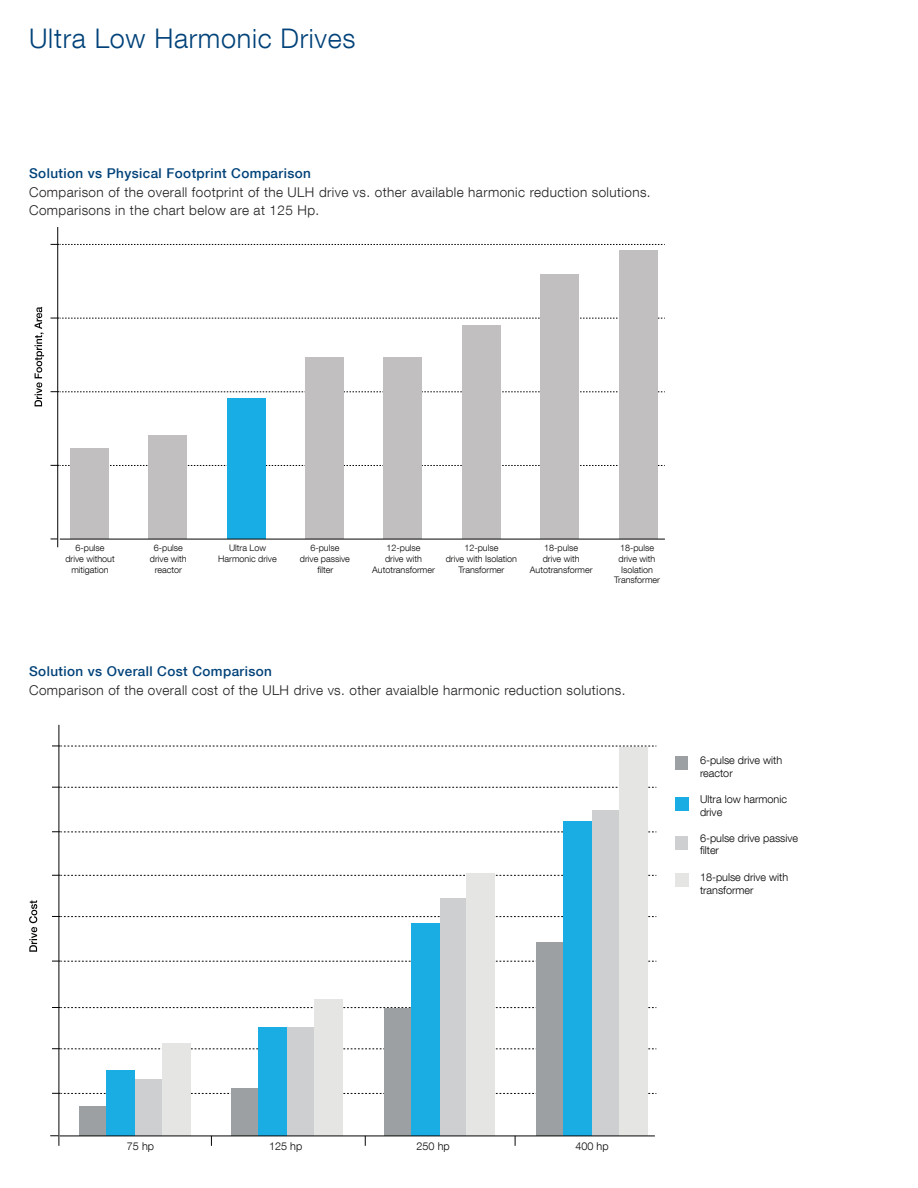
<style>
.page{position:relative;width:918px;height:1188px;background:#fff}
.page>*{position:absolute;margin:0;border:0;box-sizing:border-box;transform-origin:0 0}
.t1{font:300 27px "ABB Neue Helvetica";letter-spacing:.025em;color:#004279}
.t2{font:300 13.5px/18.6px "ABB Neue Helvetica";letter-spacing:.03em;color:#231f20}
.t3{font:500 13.5px "ABB Neue Helvetica";letter-spacing:.03em;color:#004279}
.t4{font:300 10.8px/13px "ABB Neue Helvetica";color:#050504}
.t5{font:300 9px/10.8px "ABB Neue Helvetica";color:#040503;text-align:center}
</style>
<div class="page">
<svg style="left:51px;top:244px;width:614px;height:1px"></svg>
<svg style="left:51px;top:318px;width:614px;height:1px"></svg>
<svg style="left:51px;top:391px;width:614px;height:1px"></svg>
<svg style="left:51px;top:465px;width:614px;height:1px"></svg>
<div style="left:70px;top:449px;width:39px;height:90px;background:#c1bfbf"></div>
<div style="left:619px;top:251px;width:38px;height:288px;background:#c1bfbf"></div>
<div style="left:540px;top:275px;width:39px;height:264px;background:#c1bfbf"></div>
<div style="left:462px;top:326px;width:39px;height:213px;background:#c1bfbf"></div>
<div style="left:384px;top:357px;width:38px;height:182px;background:#c1bfbf"></div>
<div style="left:305px;top:357px;width:39px;height:182px;background:#c1bfbf"></div>
<div style="left:227px;top:399px;width:38px;height:140px;background:#18ade4"></div>
<div style="left:149px;top:435px;width:38px;height:104px;background:#c1bfbf"></div>
<hr style="left:60px;top:539px;width:605px;height:1px;background:#040503">
<hr style="left:57px;top:227px;width:1px;height:312px;background:#040503">
<svg style="left:51px;top:539px;width:7px;height:8px"></svg>
<svg style="left:35px;top:307px;width:9px;height:99px"></svg>
<svg style="left:52px;top:745px;width:604px;height:2px"></svg>
<svg style="left:52px;top:787px;width:604px;height:1px"></svg>
<svg style="left:52px;top:831px;width:604px;height:1px"></svg>
<hr style="left:58px;top:725px;width:1px;height:411px;background:#050504">
<svg style="left:50px;top:1135px;width:9px;height:11px"></svg>
<div style="left:675px;top:757px;width:13px;height:13px;background:#9da0a3"></div>
<div style="left:675px;top:798px;width:13px;height:13px;background:#1aade4"></div>
<div style="left:675px;top:836px;width:13px;height:13px;background:#cecfd1"></div>
<div style="left:675px;top:874px;width:13px;height:13px;background:#e5e5e4"></div>
<svg style="left:52px;top:875px;width:604px;height:1px"></svg>
<svg style="left:52px;top:916px;width:604px;height:1px"></svg>
<svg style="left:52px;top:961px;width:604px;height:1px"></svg>
<svg style="left:52px;top:1007px;width:604px;height:1px"></svg>
<svg style="left:52px;top:1048px;width:604px;height:1px"></svg>
<svg style="left:52px;top:1093px;width:604px;height:1px"></svg>
<div style="left:79px;top:1106px;width:27px;height:30px;background:#9da0a3"></div>
<div style="left:106px;top:1071px;width:29px;height:65px;background:#1aade4"></div>
<div style="left:135px;top:1080px;width:27px;height:56px;background:#cecfd1"></div>
<div style="left:162px;top:1044px;width:29px;height:92px;background:#e5e5e4"></div>
<div style="left:231px;top:1089px;width:27px;height:47px;background:#9da0a3"></div>
<div style="left:258px;top:1027px;width:29px;height:109px;background:#1aade4"></div>
<div style="left:287px;top:1027px;width:27px;height:109px;background:#cecfd1"></div>
<div style="left:314px;top:1000px;width:28px;height:136px;background:#e5e5e4"></div>
<div style="left:384px;top:1009px;width:27px;height:127px;background:#9da0a3"></div>
<div style="left:411px;top:924px;width:28px;height:212px;background:#1aade4"></div>
<div style="left:440px;top:899px;width:26px;height:237px;background:#cecfd1"></div>
<div style="left:466px;top:873px;width:29px;height:263px;background:#e5e5e4"></div>
<div style="left:536px;top:942px;width:27px;height:194px;background:#9da0a3"></div>
<div style="left:563px;top:821px;width:29px;height:315px;background:#1aade4"></div>
<div style="left:592px;top:810px;width:27px;height:326px;background:#cecfd1"></div>
<div style="left:619px;top:747px;width:29px;height:389px;background:#e5e5e4"></div>
<hr style="left:60px;top:1135px;width:595px;height:1px;background:#050504">
<svg style="left:29px;top:900px;width:8px;height:52px"></svg>
<h1 class="t1" style="left:29px;top:22px;width:328px">Ultra Low Harmonic Drives</h1>
<h2 class="t3" style="left:29px;top:165px;width:283px">Solution vs Physical Footprint Comparison</h2>
<h2 class="t2" style="left:29px;top:182px;width:623px">Comparison of the overall footprint of the ULH drive vs. other available harmonic reduction solutions.<br>Comparisons in the chart below are at 125 Hp.</h2>
<p class="t5" style="left:65px;top:542px;width:51px">6-pulse drive without mitigation</p>
<p class="t5" style="left:530px;top:542px;width:64px">18-pulse<br>drive with<br>Autotransformer</p>
<p class="t5" style="left:150px;top:542px;width:38px">6-pulse drive with reactor</p>
<p class="t5" style="left:614px;top:542px;width:48px">18-pulse drive with<br>Isolation<br>Transformer</p>
<p class="t5" style="left:218px;top:542px;width:60px">Ultra Low<br>Harmonic drive</p>
<p class="t5" style="left:300px;top:542px;width:52px">6-pulse<br>drive passive filter</p>
<p class="t5" style="left:372px;top:542px;width:64px">12-pulse<br>drive with<br>Autotransformer</p>
<p class="t5" style="left:446px;top:542px;width:73px">12-pulse<br>drive with Isolation<br>Transformer</p>
<h2 class="t3" style="left:29px;top:663px;width:244px">Solution vs Overall Cost Comparison</h2>
<h2 class="t2" style="left:29px;top:680px;width:598px">Comparison of the overall cost of the ULH drive vs. other avaialble harmonic reduction solutions.</h2>
<p class="t4" style="left:700px;top:753px;width:84px">6-pulse drive with reactor</p>
<p class="t4" style="left:700px;top:792px;width:89px">Ultra low harmonic drive</p>
<p class="t4" style="left:700px;top:831px;width:100px">6-pulse drive passive</p>
<p class="t4" style="left:700px;top:870px;width:90px">18-pulse drive with transformer</p>
<p class="t4" style="left:700px;top:843px;width:21px">filter</p>
<p class="t4" style="left:127px;top:1140px;width:29px">75 hp</p>
<p class="t4" style="left:269px;top:1140px;width:35px">125 hp</p>
<p class="t4" style="left:417px;top:1140px;width:35px">250 hp</p>
<p class="t4" style="left:575px;top:1140px;width:35px">400 hp</p>
</div>
